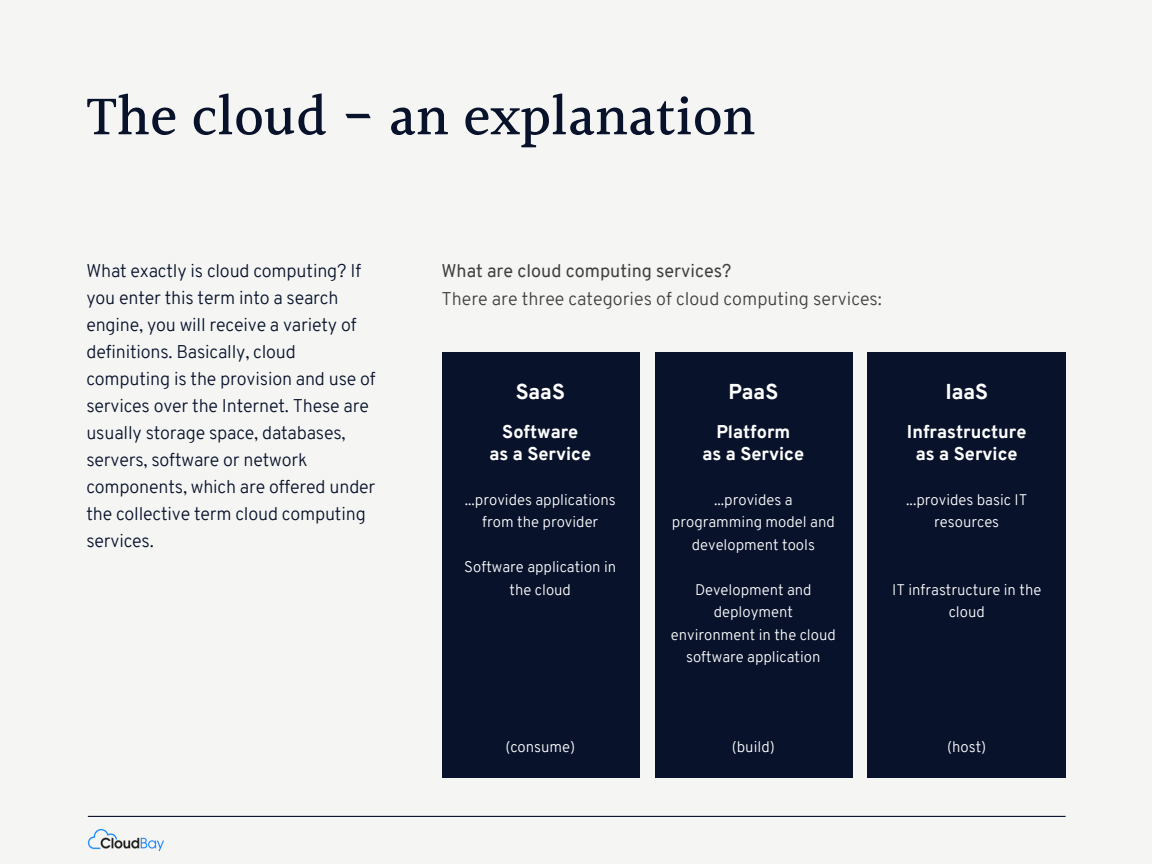
<style>
.page{position:relative;width:1152px;height:864px;background:#f5f6f4}
.page>*{position:absolute;margin:0;border:0;box-sizing:border-box;transform-origin:0 0}
.t1{font:500 57px "Halant";color:#08122b}
.t2{font:800 21px "Overpass";color:#fff}
.t3{font:300 18px/27px "Overpass";letter-spacing:-.01em;color:#08122b}
.t4{font:800 18px "Overpass";color:#fff}
.t5{font:300 18px "Overpass";color:#404040}
.t6{font:18px "Overpass";color:#404040}
.t7{font:300 15px/22.5px "Overpass";color:#fff;text-align:center}
</style>
<div class="page">
<div style="left:442px;top:353px;width:198px;height:425px;background:#08122b"></div>
<div style="left:655px;top:353px;width:198px;height:425px;background:#08122b"></div>
<div style="left:868px;top:353px;width:198px;height:425px;background:#08122b"></div>
<img style="left:87px;top:828px;width:77px;height:23px">
<hr style="left:88px;top:816px;width:978px;height:1px;background:#08122b">
<p class="t1" style="left:86px;top:75px;width:671px">The cloud - an explanation</p>
<p class="t3" style="left:86px;top:259px;width:291px">What exactly is cloud computing? If you enter this term into a search engine, you will receive a variety of definitions. Basically, cloud computing is the provision and use of services over the Internet. These are usually storage space, databases, servers, software or network components, which are offered under the collective term cloud computing services.</p>
<p class="t6" style="left:442px;top:263px;width:291px">What are cloud computing services?</p>
<p class="t5" style="left:442px;top:292px;width:442px">There are three categories of cloud computing services:</p>
<p class="t2" style="left:516px;top:383px;width:51px">SaaS</p>
<p class="t4" style="left:502px;top:425px;width:78px">Software</p>
<p class="t4" style="left:489px;top:446px;width:103px">as a Service</p>
<p class="t7" style="left:465px;top:490px;width:152px">...provides applications from the provider</p>
<p class="t7" style="left:464px;top:557px;width:154px">Software application in the cloud</p>
<p class="t2" style="left:729px;top:383px;width:51px">PaaS</p>
<p class="t4" style="left:716px;top:425px;width:75px">Platform</p>
<p class="t4" style="left:703px;top:446px;width:103px">as a Service</p>
<p class="t7" style="left:672px;top:490px;width:164px">...provides a programming model and development tools</p>
<p class="t7" style="left:671px;top:580px;width:167px">Development and deployment environment in the cloud software application</p>
<p class="t2" style="left:945px;top:383px;width:44px">IaaS</p>
<p class="t4" style="left:907px;top:425px;width:121px">Infrastructure</p>
<p class="t4" style="left:916px;top:446px;width:103px">as a Service</p>
<p class="t7" style="left:906px;top:490px;width:123px">...provides basic IT resources</p>
<p class="t7" style="left:892px;top:580px;width:151px">IT infrastructure in the cloud</p>
<p class="t7" style="left:505px;top:737px;width:71px">(consume)</p>
<p class="t7" style="left:732px;top:737px;width:45px">(build)</p>
<p class="t7" style="left:947px;top:737px;width:41px">(host)</p>
</div>
